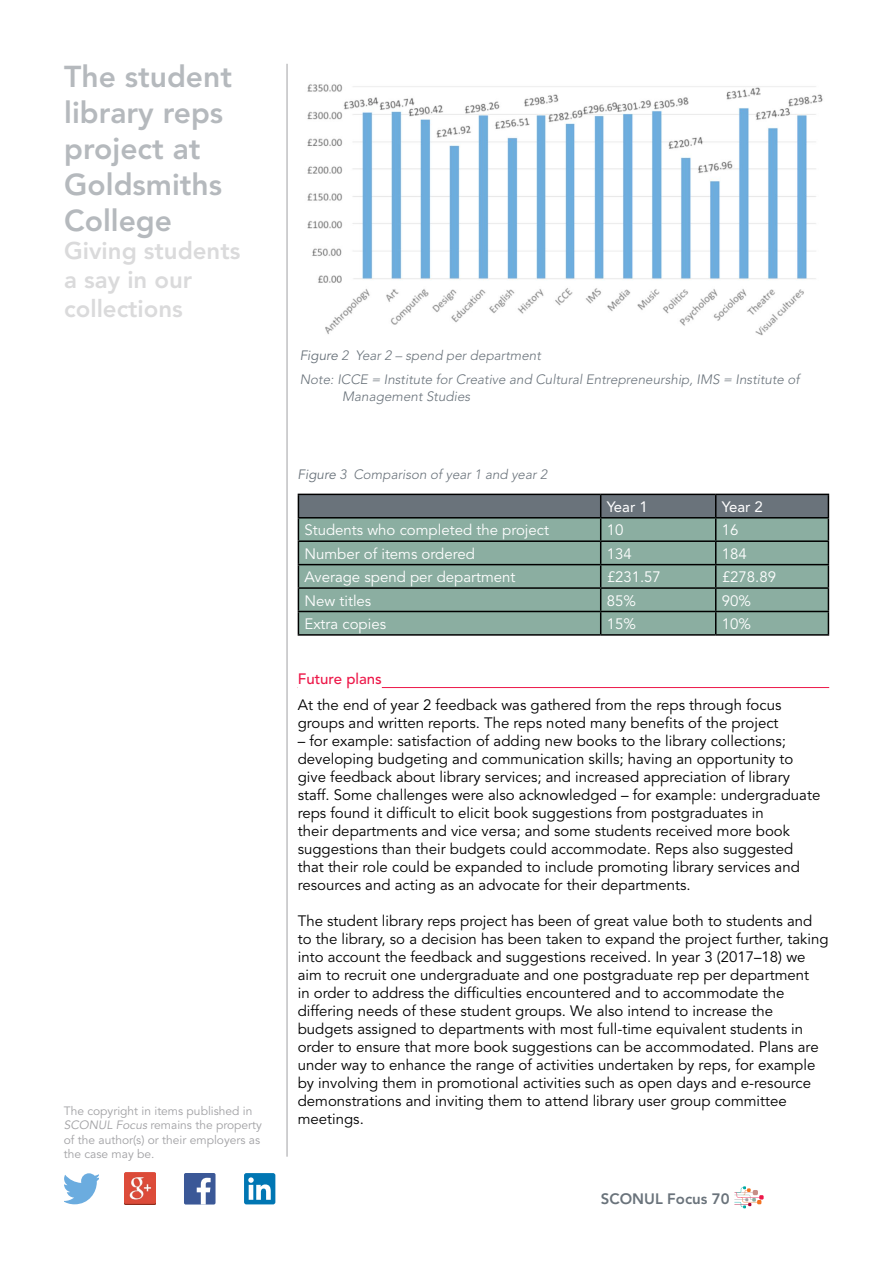
<style>
.page{position:relative;width:893px;height:1263px;background:#fff}
.page>*{position:absolute;margin:0;border:0;box-sizing:border-box;transform-origin:0 0}
.t1{font:800 30px/36px "Avenir";color:#b5b9bd}
.t2{font:800 24px/28.8px "Avenir";color:#dadadb}
.t3{font:15px/18px "Avenir";color:#000}
.t4{font:15px "Avenir";color:#fff}
.t5{font:800 15px "Avenir";color:#6a737b}
.t6{font:500 15px "Avenir";color:#ed1849}
.t7{font:15px "Avenir";color:#fff}
.t8{font:italic 300 13.5px/24.8px "Avenir";color:#6a737b}
.t9{font:12px/14.4px "Avenir";color:#a1a1a4}
.s1{font-style:italic}
.s2{font-weight:400}
</style>
<div class="page">
<svg style="left:64px;top:1173px;width:35px;height:31px"></svg>
<img style="left:124px;top:1173px;width:32px;height:32px">
<div style="left:184px;top:1173px;width:32px;height:31px;background:#3b5897;border-radius:2px"></div>
<svg style="left:197px;top:1178px;width:14px;height:26px"></svg>
<div style="left:244px;top:1173px;width:31px;height:31px;background:#0076b3;border-radius:2px"></div>
<svg style="left:248px;top:1177px;width:23px;height:23px"></svg>
<hr style="left:287px;top:64px;width:1px;height:1093px;background:#a1a1a4">
<svg style="left:734px;top:1186px;width:30px;height:22px"></svg>
<hr style="left:298px;top:687px;width:531px;height:1px;background:#ed1849">
<div style="left:298px;top:675px;width:84px;height:17px;background:#fff"></div>
<svg style="left:298px;top:494px;width:531px;height:140px;background:#7b978e"></svg>
<hr style="left:298px;top:634px;width:303px;height:2px;background:#000">
<hr style="left:601px;top:634px;width:115px;height:2px;background:#000">
<hr style="left:716px;top:634px;width:113px;height:2px;background:#000">
<img style="left:307px;top:84px;width:516px;height:252px">
<h1 class="t1" style="left:64px;top:58px;width:169px">The student library reps project at<br>Goldsmiths<br>College</h1>
<h2 class="t2" style="left:64px;top:237px;width:178px">Giving students a say in our collections</h2>
<p class="t9" style="left:64px;top:1104px;width:200px">The copyright in items published in<br><span class="s1">SCONUL Focus</span> remains the property of the author(s) or their employers as the case may be.</p>
<p class="t8" style="left:300px;top:343px;width:501px"><span class="s2">Figure</span> 2 Year 2 – spend per department<br>Note: ICCE = Institute for Creative and Cultural Entrepreneurship, IMS = Institute of</p>
<p class="t8" style="left:342px;top:384px;width:130px">Management Studies</p>
<p class="t8" style="left:298px;top:462px;width:251px"><span class="s2">Figure</span> 3 Comparison of year 1 and year 2</p>
<p class="t7" style="left:607px;top:498px;width:43px">Year 1</p>
<p class="t7" style="left:722px;top:498px;width:43px">Year 2</p>
<p class="t4" style="left:304px;top:521px;width:246px">Students who completed the project</p>
<p class="t4" style="left:607px;top:521px;width:18px">10</p>
<p class="t4" style="left:722px;top:521px;width:18px">16</p>
<p class="t4" style="left:304px;top:545px;width:172px">Number of items ordered</p>
<p class="t4" style="left:607px;top:545px;width:27px">134</p>
<p class="t4" style="left:722px;top:545px;width:27px">184</p>
<p class="t4" style="left:304px;top:568px;width:213px">Average spend per department</p>
<p class="t4" style="left:607px;top:568px;width:56px">£231.57</p>
<p class="t4" style="left:722px;top:568px;width:56px">£278.89</p>
<p class="t4" style="left:304px;top:592px;width:68px">New titles</p>
<p class="t4" style="left:607px;top:592px;width:31px">85%</p>
<p class="t4" style="left:722px;top:592px;width:31px">90%</p>
<p class="t4" style="left:304px;top:615px;width:83px">Extra copies</p>
<p class="t4" style="left:607px;top:615px;width:31px">15%</p>
<p class="t4" style="left:722px;top:615px;width:31px">10%</p>
<p class="t6" style="left:298px;top:670px;width:86px">Future plans</p>
<p class="t3" style="left:298px;top:696px;width:485px">At the end of year 2 feedback was gathered from the reps through focus groups and written reports. The reps noted many benefits of the project</p>
<p class="t3" style="left:298px;top:732px;width:524px">– for example: satisfaction of adding new books to the library collections; developing budgeting and communication skills; having an opportunity to give feedback about library services; and increased appreciation of library staff. Some challenges were also acknowledged – for example: undergraduate reps found it difficult to elicit book suggestions from postgraduates in<br>their departments and vice versa; and some students received more book suggestions than their budgets could accommodate. Reps also suggested that their role could be expanded to include promoting library services and resources and acting as an advocate for their departments.</p>
<p class="t3" style="left:298px;top:912px;width:532px">The student library reps project has been of great value both to students and to the library, so a decision has been taken to expand the project further, taking into account the feedback and suggestions received. In year 3 (2017–18) we aim to recruit one undergraduate and one postgraduate rep per department<br>in order to address the difficulties encountered and to accommodate the differing needs of these student groups. We also intend to increase the budgets assigned to departments with most full-time equivalent students in order to ensure that more book suggestions can be accommodated. Plans are under way to enhance the range of activities undertaken by reps, for example by involving them in promotional activities such as open days and e-resource demonstrations and inviting them to attend library user group committee meetings.</p>
<p class="t5" style="left:601px;top:1190px;width:130px">SCONUL Focus 70</p>
</div>
